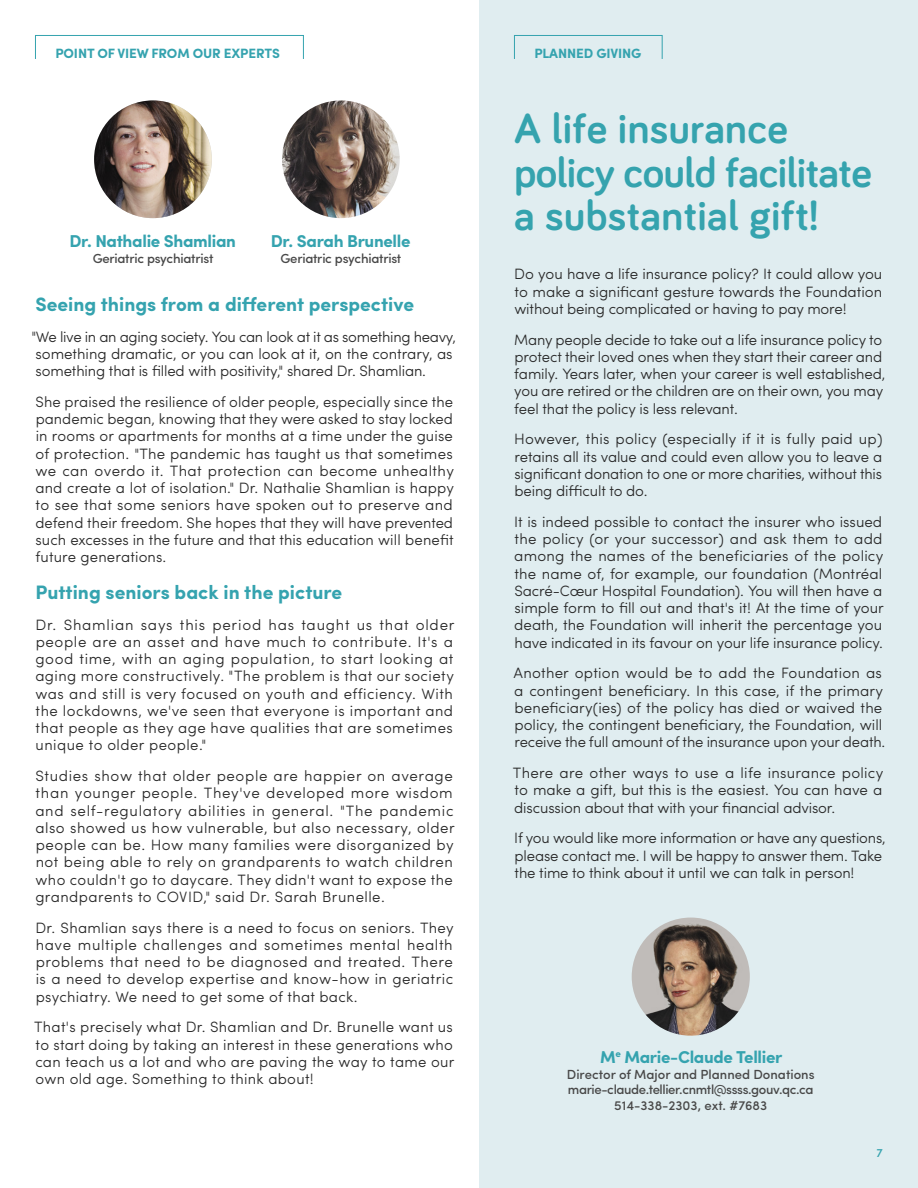
<style>
.page{position:relative;width:918px;height:1188px;background:#fff}
.page>*{position:absolute;margin:0;border:0;box-sizing:border-box;transform-origin:0 0}
.t1{font:700 43.5px/43.5px "Bariol";letter-spacing:.005em;color:#35a3ae}
.t2{font:700 19.5px "Sofia Pro";color:#35a3af}
.t3{font:700 17.25px "Sofia Pro";letter-spacing:-.02em;color:#35a3af}
.t4{font:300 15px/17.2px "Sofia Pro";letter-spacing:-.005em;color:#292929;text-align:justify}
.t5{font:300 15px/17.2px "Sofia Pro";letter-spacing:.035em;color:#292929}
.t6{font:700 13.5px "Sofia Pro";letter-spacing:-.01em;color:#35a3af}
.t7{font:500 13.2px/15.9px "Sofia Pro";letter-spacing:-.02em;color:#484848;text-align:center}
.t8{font:500 12px "Sofia Pro";color:#35a3af}
</style>
<div class="page">
<div style="left:480px;top:0;width:438px;height:1188px;background:#e0edf0"></div>
<div style="left:514px;top:35px;width:149px;height:24px;border:1px solid #35a3af"></div>
<div style="left:35px;top:35px;width:269px;height:24px;border:1px solid #35a3af"></div>
<img style="left:632px;top:918px;width:118px;height:118px;border-radius:59px">
<hr style="left:0;top:219px;width:1px;height:309px;background:#35a3af">
<img style="left:282px;top:100px;width:118px;height:118px;border-radius:59px">
<img style="left:94px;top:100px;width:118px;height:118px;border-radius:59px">
<p class="t6" style="left:55px;top:43px;width:226px">POINT OF VIEW FROM OUR EXPERTS</p>
<p class="t6" style="left:534px;top:43px;width:109px">PLANNED GIVING</p>
<p class="t3" style="left:69px;top:228px;width:168px">Dr. Nathalie Shamlian</p>
<p class="t7" style="left:93px;top:249px;width:122px">Geriatric psychiatrist</p>
<p class="t3" style="left:271px;top:228px;width:141px">Dr. Sarah Brunelle</p>
<p class="t7" style="left:281px;top:249px;width:122px">Geriatric psychiatrist</p>
<h2 class="t2" style="left:35px;top:289px;width:380px">Seeing things from a different perspective</h2>
<p class="t4" style="left:31px;top:327px;width:426px;text-align:left">"We live in an aging society. You can look at it as something heavy, something dramatic, or you can look at it, on the contrary, as something that is filled with positivity," shared Dr. Shamlian.</p>
<p class="t4" style="left:35px;top:392px;width:420px">She praised the resilience of older people, especially since the pandemic began, knowing that they were asked to stay locked in rooms or apartments for months at a time under the guise of protection. "The pandemic has taught us that sometimes we can overdo it. That protection can become unhealthy and create a lot of isolation." Dr. Nathalie Shamlian is happy to see that some seniors have spoken out to preserve and defend their freedom. She hopes that they will have prevented such excesses in the future and that this education will benefit future generations.</p>
<h2 class="t2" style="left:35px;top:577px;width:308px">Putting seniors back in the picture</h2>
<p class="t4" style="left:35px;top:615px;width:421px">Dr. Shamlian says this period has taught us that older people are an asset and have much to contribute. It's a good time, with an aging population, to start looking at aging more constructively. "The problem is that our society was and still is very focused on youth and efficiency. With the lockdowns, we've seen that everyone is important and that people as they age have qualities that are sometimes unique to older people."</p>
<p class="t5" style="left:35px;top:766px;width:421px">Studies show that older people are happier on average than younger people. They've developed more wisdom and self-regulatory abilities in general. "The pandemic also showed us how vulnerable, but also necessary, older people can be. How many families were disorganized by not being able to rely on grandparents to watch children who couldn't go to daycare. They didn't want to expose the grandparents to COVID," said Dr. Sarah Brunelle.</p>
<p class="t4" style="left:35px;top:918px;width:420px">Dr. Shamlian says there is a need to focus on seniors. They have multiple challenges and sometimes mental health problems that need to be diagnosed and treated. There is a need to develop expertise and know-how in geriatric psychiatry. We need to get some of that back.</p>
<p class="t4" style="left:34px;top:1018px;width:422px">That's precisely what Dr. Shamlian and Dr. Brunelle want us to start doing by taking an interest in these generations who can teach us a lot and who are paving the way to tame our own old age. Something to think about!</p>
<h1 class="t1" style="left:514px;top:105px;width:360px">A life insurance policy could facilitate a substantial gift!</h1>
<p class="t4" style="left:514px;top:264px;width:370px">Do you have a life insurance policy? It could allow you to make a significant gesture towards the Foundation without being complicated or having to pay more!</p>
<p class="t4" style="left:514px;top:330px;width:373px;text-align:left">Many people decide to take out a life insurance policy to protect their loved ones when they start their career and family. Years later, when your career is well established, you are retired or the children are on their own, you may feel that the policy is less relevant.</p>
<p class="t4" style="left:514px;top:429px;width:370px">However, this policy (especially if it is fully paid up) retains all its value and could even allow you to leave a significant donation to one or more charities, without this being difficult to do.</p>
<p class="t4" style="left:514px;top:512px;width:371px">It is indeed possible to contact the insurer who issued the policy (or your successor) and ask them to add among the names of the beneficiaries of the policy the name of, for example, our foundation (Montréal Sacré-Cœur Hospital Foundation). You will then have a simple form to fill out and that's it! At the time of your death, the Foundation will inherit the percentage you have indicated in its favour on your life insurance policy.</p>
<p class="t4" style="left:514px;top:663px;width:373px;text-align:left">Another option would be to add the Foundation as a contingent beneficiary. In this case, if the primary beneficiary(ies) of the policy has died or waived the policy, the contingent beneficiary, the Foundation, will receive the full amount of the insurance upon your death.</p>
<p class="t4" style="left:513px;top:763px;width:372px">There are other ways to use a life insurance policy to make a gift, but this is the easiest. You can have a discussion about that with your financial advisor.</p>
<p class="t4" style="left:514px;top:828px;width:373px;text-align:left">If you would like more information or have any questions, please contact me. I will be happy to answer them. Take the time to think about it until we can talk in person!</p>
<p class="t3" style="left:600px;top:1044px;width:184px">M<sup>e</sup> Marie-Claude Tellier</p>
<p class="t7" style="left:567px;top:1065px;width:249px">Director of Major and Planned Donations marie-claude.tellier.cnmtl@ssss.gouv.qc.ca<br>514-338-2303, ext. #7683</p>
<p class="t8" style="left:877px;top:1143px;width:8px">7</p>
</div>
